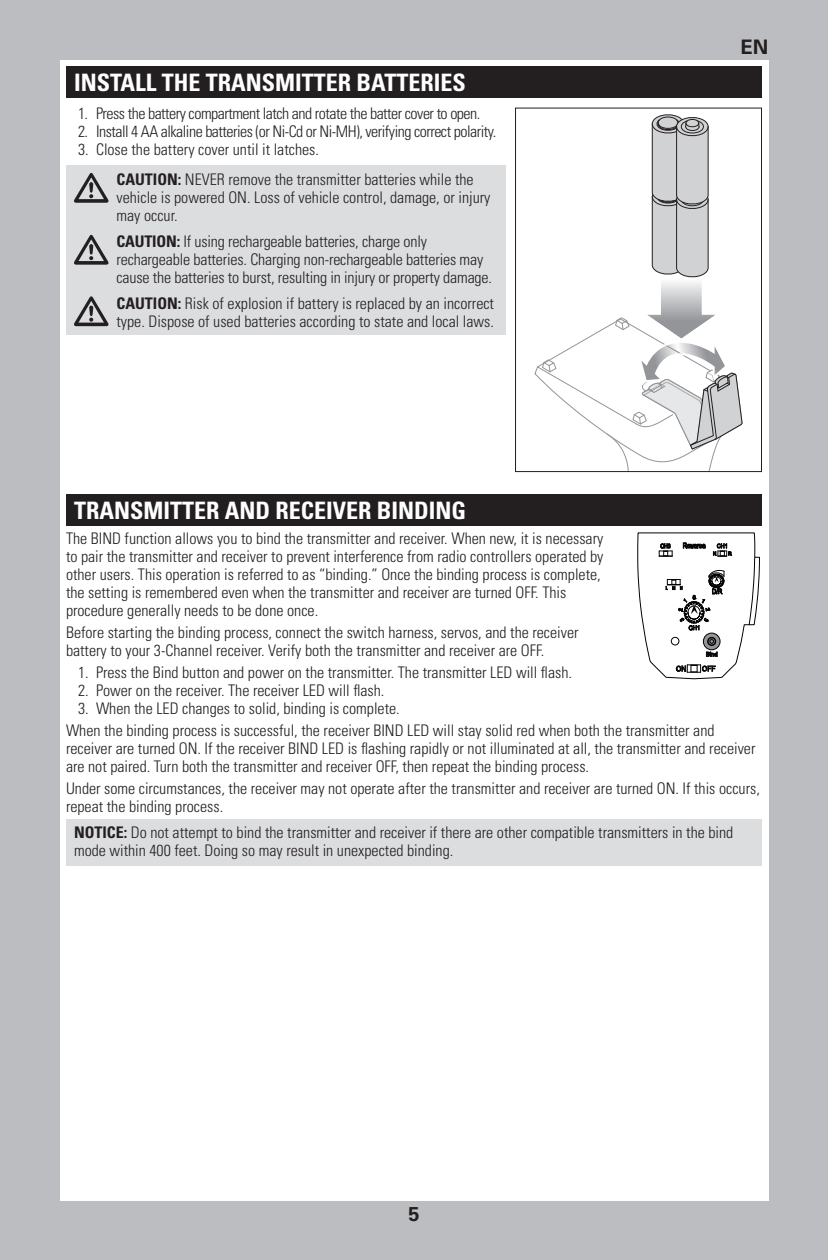
<style>
.page{position:relative;width:828px;height:1260px;background:#bcbdc0}
.page>*{position:absolute;margin:0;border:0;box-sizing:border-box;transform-origin:0 0}
.t1{font:700 condensed 24px "Univers LT Std";color:#fff}
.t2{font:700 20px "Univers LT Std";color:#231f20}
.t3{font:300 condensed 16px/18px "Univers LT Std";color:#231f20}
.t4{font:300 condensed 16px "Univers LT Std";letter-spacing:-.03em;color:#231f20}
.s1{font-weight:700}
</style>
<div class="page">
<div style="left:60px;top:60px;width:708px;height:1140px;background:#fff"></div>
<div style="left:66px;top:819px;width:696px;height:47px;background:#dcdddf"></div>
<div style="left:66px;top:166px;width:440px;height:169px;background:#dcdddf"></div>
<div style="left:66px;top:66px;width:696px;height:32px;background:#231f20"></div>
<svg style="left:74px;top:173px;width:34px;height:30px"></svg>
<svg style="left:74px;top:235px;width:34px;height:30px"></svg>
<svg style="left:74px;top:296px;width:34px;height:30px"></svg>
<svg style="left:534px;top:114px;width:209px;height:356px"></svg>
<div style="left:515px;top:108px;width:247px;height:364px;border:1px solid #231f20"></div>
<div style="left:66px;top:494px;width:696px;height:32px;background:#231f20"></div>
<svg style="left:637px;top:532px;width:123px;height:148px"></svg>
<h1 class="t1" style="left:74px;top:73px;width:393px">INSTALL THE TRANSMITTER BATTERIES</h1>
<p class="t4" style="left:78px;top:107px;width:404px">1. Press the battery compartment latch and rotate the batter cover to open.</p>
<p class="t4" style="left:78px;top:125px;width:420px">2. Install 4 AA alkaline batteries (or Ni-Cd or Ni-MH), verifying correct polarity.</p>
<p class="t3" style="left:116px;top:135px;width:359px;line-height:30px;text-indent:-38px">3. Close the battery cover until it latches.<br><span class="s1">CAUTION:</span> NEVER remove the transmitter batteries while the</p>
<p class="t3" style="left:116px;top:189px;width:376px">vehicle is powered ON. Loss of vehicle control, damage, or injury may occur.</p>
<p class="t3" style="left:116px;top:233px;width:377px"><span class="s1">CAUTION:</span> If using rechargeable batteries, charge only rechargeable batteries. Charging non-rechargeable batteries may cause the batteries to burst, resulting in injury or property damage.</p>
<p class="t3" style="left:116px;top:295px;width:379px"><span class="s1">CAUTION:</span> Risk of explosion if battery is replaced by an incorrect type. Dispose of used batteries according to state and local laws.</p>
<p class="t2" style="left:741px;top:39px;width:29px">EN</p>
<h1 class="t1" style="left:74px;top:501px;width:394px">TRANSMITTER AND RECEIVER BINDING</h1>
<p class="t3" style="left:66px;top:530px;width:539px">The BIND function allows you to bind the transmitter and receiver. When new, it is necessary to pair the transmitter and receiver to prevent interference from radio controllers operated by other users. This operation is referred to as “binding.” Once the binding process is complete, the setting is remembered even when the transmitter and receiver are turned OFF. This procedure generally needs to be done once.</p>
<p class="t3" style="left:66px;top:624px;width:514px">Before starting the binding process, connect the switch harness, servos, and the receiver battery to your 3-Channel receiver. Verify both the transmitter and receiver are OFF.</p>
<p class="t3" style="left:78px;top:664px;width:495px">1. Press the Bind button and power on the transmitter. The transmitter LED will flash.</p>
<p class="t3" style="left:78px;top:682px;width:308px">2. Power on the receiver. The receiver LED will flash.</p>
<p class="t3" style="left:66px;top:698px;width:650px;line-height:22px;text-indent:12px">3. When the LED changes to solid, binding is complete.<br>When the binding process is successful, the receiver BIND LED will stay solid red when both the transmitter and</p>
<p class="t3" style="left:66px;top:740px;width:691px">receiver are turned ON. If the receiver BIND LED is flashing rapidly or not illuminated at all, the transmitter and receiver are not paired. Turn both the transmitter and receiver OFF, then repeat the binding process.</p>
<p class="t3" style="left:66px;top:780px;width:695px">Under some circumstances, the receiver may not operate after the transmitter and receiver are turned ON. If this occurs, repeat the binding process.</p>
<p class="t3" style="left:74px;top:824px;width:661px"><span class="s1">NOTICE:</span> Do not attempt to bind the transmitter and receiver if there are other compatible transmitters in the bind mode within 400 feet. Doing so may result in unexpected binding.</p>
<p class="t2" style="left:408px;top:1206px;width:13px">5</p>
</div>
